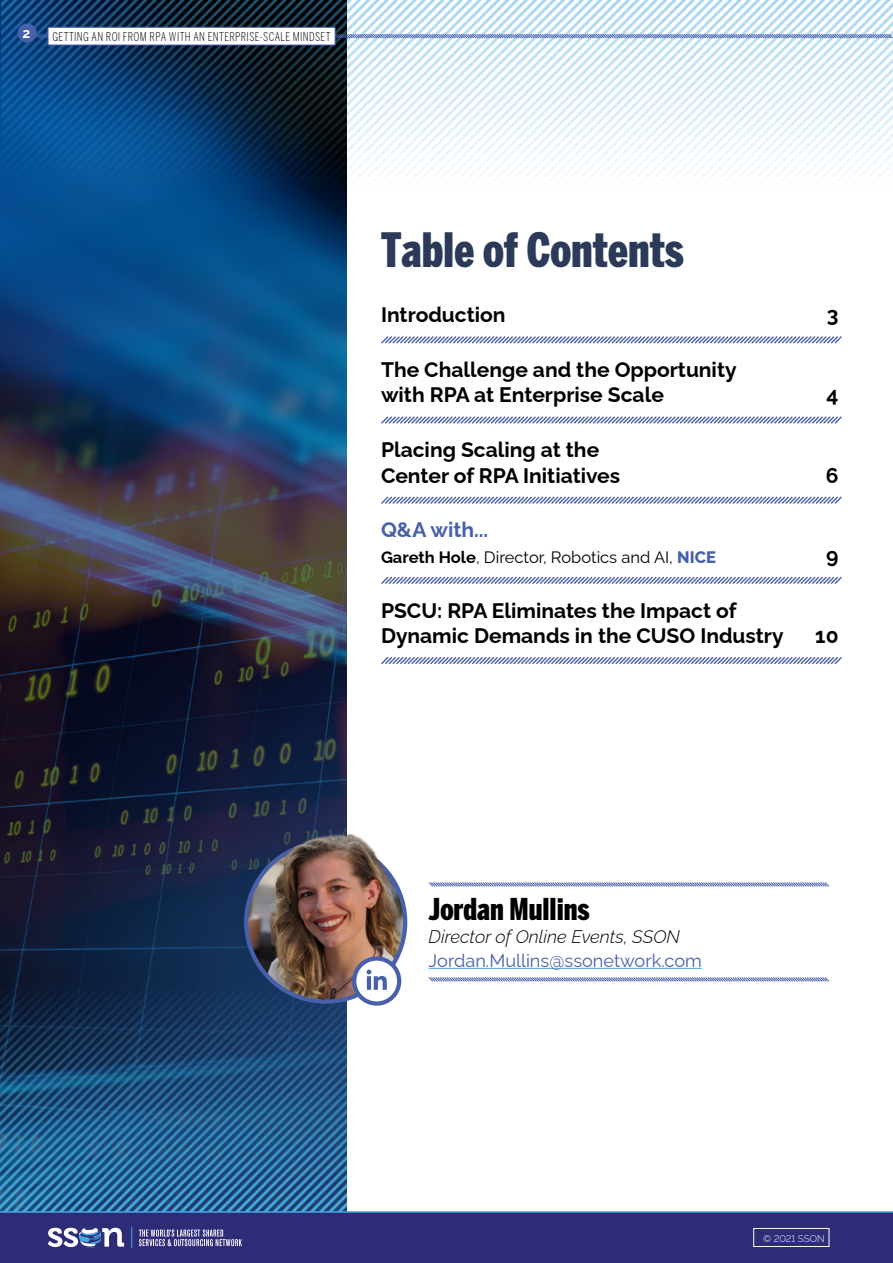
<style>
.page{position:relative;width:893px;height:1263px;background:#fff}
.page>*{position:absolute;margin:0;border:0;box-sizing:border-box;transform-origin:0 0}
.t1{font:900 extra-condensed 46.95px "Benton Sans";color:#2a3a58}
.t2{font:900 extra-condensed 29.85px "Benton Sans";color:#000}
.t3{font:700 21px/25.2px "Raleway";color:#000}
.t4{font:700 21px "Raleway";color:#4860aa}
.t5{font:18.15px "Raleway";color:#4860aa}
.t6{font:italic 300 18.15px "Raleway";color:#000}
.t7{font:16.5px "Raleway";color:#000}
.t8{font:700 13.95px "Raleway";color:#fff}
.t9{font:300 extra-condensed 12px "Benton Sans";letter-spacing:.03em;color:#000}
.t10{font:300 9.75px "Raleway";color:#fff}
.s1{font-weight:700}
.s2{font-weight:800;color:#4860aa}
</style>
<div class="page">
<img style="left:0;top:0;width:347px;height:984px">
<svg style="left:381px;top:336px;width:461px;height:8px"></svg>
<svg style="left:381px;top:416px;width:461px;height:8px"></svg>
<svg style="left:381px;top:496px;width:461px;height:8px"></svg>
<svg style="left:381px;top:576px;width:461px;height:8px"></svg>
<svg style="left:381px;top:657px;width:461px;height:8px"></svg>
<div style="left:0;top:1212px;width:893px;height:51px;background:#2e2b77"></div>
<svg style="left:1px;top:0;width:892px;height:188px"></svg>
<svg style="left:0;top:984px;width:347px;height:265px;background:#25507f"></svg>
<hr style="left:0;top:1211px;width:893px;height:2px;background:#46a8df">
<svg style="left:753px;top:1228px;width:76px;height:19px"></svg>
<hr style="left:429px;top:968px;width:273px;height:1px;background:#46a8df">
<svg style="left:428px;top:882px;width:401px;height:5px;background:#a5b0d5"></svg>
<svg style="left:428px;top:977px;width:401px;height:5px;background:#a5b0d5"></svg>
<img style="left:246px;top:843px;width:159px;height:158px;border-radius:79px">
<div style="left:244px;top:840px;width:163px;height:164px;border:4px solid #4860aa;border-radius:50%"></div>
<svg style="left:354px;top:958px;width:45px;height:45px"></svg>
<svg style="left:367px;top:969px;width:20px;height:21px"></svg>
<div style="left:352px;top:956px;width:49px;height:50px;border:4px solid #4860aa;border-radius:50%"></div>
<img style="left:271px;top:832px;width:123px;height:61px">
<p class="t8" style="left:23px;top:22px;width:9px">2</p>
<p class="t9" style="left:52px;top:29px;width:280px">GETTING AN ROI FROM RPA WITH AN ENTERPRISE-SCALE MINDSET</p>
<h1 class="t1" style="left:381px;top:223px;width:305px">Table of Contents</h1>
<p class="t3" style="left:381px;top:300px;width:126px">Introduction</p>
<p class="t3" style="left:827px;top:300px;width:13px">3</p>
<p class="t3" style="left:381px;top:355px;width:357px">The Challenge and the Opportunity with RPA at Enterprise Scale</p>
<p class="t3" style="left:826px;top:380px;width:13px">4</p>
<p class="t3" style="left:381px;top:435px;width:241px">Placing Scaling at the<br>Center of RPA Initiatives</p>
<p class="t3" style="left:826px;top:460px;width:14px">6</p>
<p class="t4" style="left:381px;top:513px;width:109px">Q&amp;A with...</p>
<p class="t7" style="left:381px;top:544px;width:336px"><span class="s1">Gareth Hole</span>, Director, Robotics and AI, <span class="s2">NICE</span></p>
<p class="t3" style="left:826px;top:540px;width:14px">9</p>
<p class="t3" style="left:381px;top:595px;width:404px">PSCU: RPA Eliminates the Impact of<br>Dynamic Demands in the CUSO Industry</p>
<p class="t3" style="left:815px;top:620px;width:25px">10</p>
<h2 class="t2" style="left:429px;top:891px;width:163px">Jordan Mullins</h2>
<p class="t6" style="left:429px;top:922px;width:253px">Director of Online Events, SSON</p>
<p class="t5" style="left:429px;top:946px;width:275px">Jordan.Mullins@ssonetwork.com</p>
<p class="t10" style="left:763px;top:1231px;width:63px">© 2021 SSON</p>
</div>
